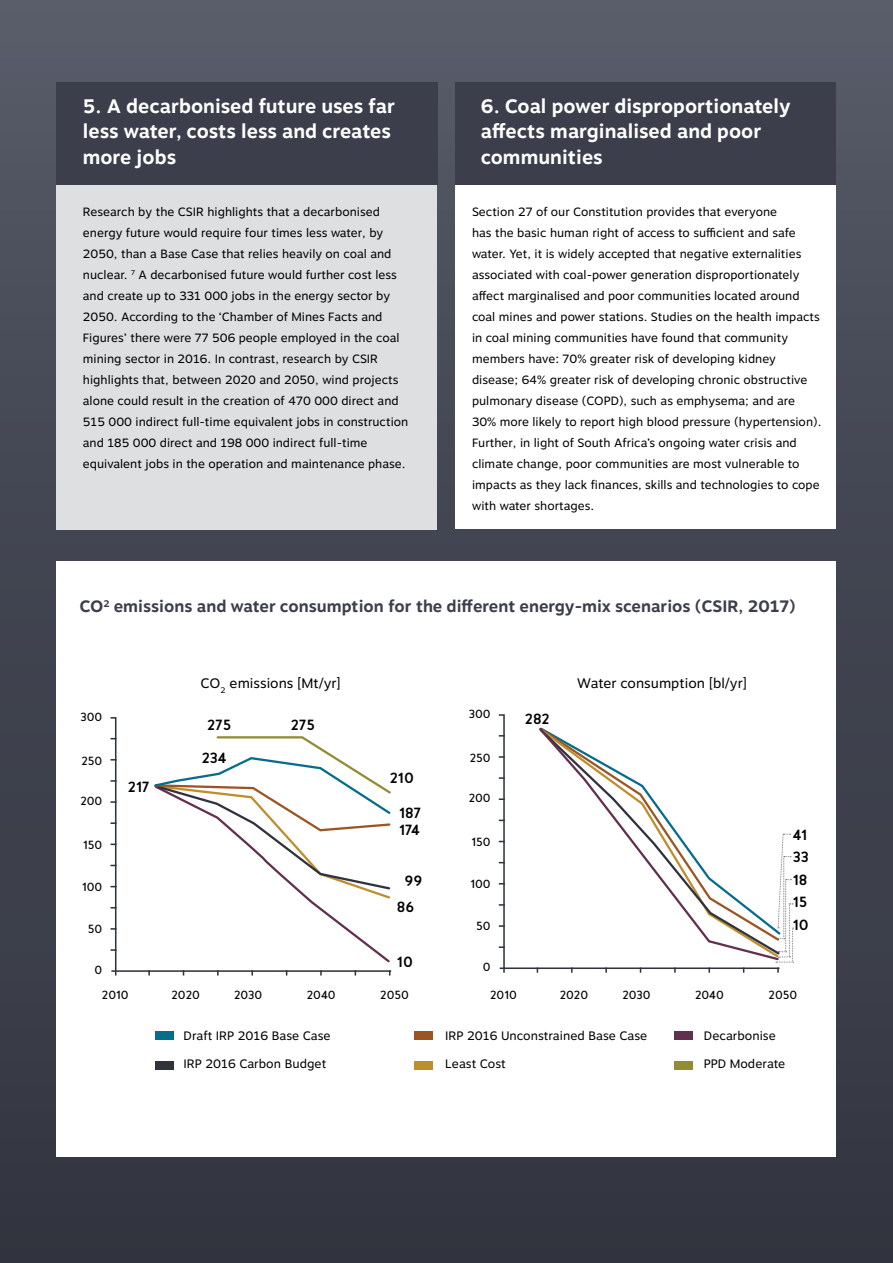
<style>
.page{position:relative;width:893px;height:1263px;background:#fff}
.page>*{position:absolute;margin:0;border:0;box-sizing:border-box;transform-origin:0 0}
.t1{font:700 19.5px/25.5px "Motiva Sans";color:#fff}
.t2{font:700 16.5px "Motiva Sans";color:#3c3f4b}
.t3{font:500 15.3px/22.6px "Halis R";color:#000}
.t4{font:13.8px "Motiva Sans";color:#000}
.t5{font:12.3px "Motiva Sans";color:#000}
.t6{font:12.3px "Halis R";color:#000}
.t7{font:12px/21px "Motiva Sans";color:#000}
</style>
<div class="page">
<div style="left:0;top:0;width:893px;height:1263px;background:linear-gradient(to bottom,#555966,#31343e)"></div>
<div style="left:56px;top:561px;width:780px;height:596px;background:#fff"></div>
<div style="left:455px;top:83px;width:381px;height:446px;background:#fff"></div>
<div style="left:56px;top:83px;width:381px;height:446px;background:#dedfe0"></div>
<hr style="left:111px;top:970px;width:280px;height:2px;background:#30323c">
<hr style="left:500px;top:967px;width:279px;height:2px;background:#30323c">
<svg style="left:154px;top:736px;width:237px;height:227px"></svg>
<svg style="left:110px;top:717px;width:7px;height:259px"></svg>
<svg style="left:498px;top:714px;width:8px;height:259px"></svg>
<svg style="left:539px;top:727px;width:237px;height:235px"></svg>
<div style="left:155px;top:1031px;width:19px;height:9px;background:#056d8c"></div>
<div style="left:414px;top:1031px;width:19px;height:9px;background:#9d5423"></div>
<div style="left:674px;top:1061px;width:19px;height:9px;background:#928d34"></div>
<div style="left:674px;top:1031px;width:19px;height:9px;background:#62304f"></div>
<div style="left:414px;top:1061px;width:19px;height:9px;background:#bd8e2d"></div>
<div style="left:155px;top:1061px;width:19px;height:9px;background:#30323c"></div>
<svg style="left:776px;top:834px;width:18px;height:139px"></svg>
<div style="left:56px;top:82px;width:381px;height:103px;background:#3c3f4b"></div>
<div style="left:455px;top:82px;width:381px;height:103px;background:#3c3f4b"></div>
<h1 class="t1" style="left:83px;top:93px;width:314px">5. A decarbonised future uses far less water, costs less and creates more jobs</h1>
<h1 class="t1" style="left:481px;top:93px;width:311px">6. Coal power disproportionately affects marginalised and poor communities</h1>
<p class="t7" style="left:83px;top:201px;width:327px">Research by the CSIR highlights that a decarbonised energy future would require four times less water, by 2050, than a Base Case that relies heavily on coal and nuclear. <sup>7</sup> A decarbonised future would further cost less and create up to 331 000 jobs in the energy sector by 2050. According to the ‘Chamber of Mines Facts and Figures’ there were 77 506 people employed in the coal mining sector in 2016. In contrast, research by CSIR highlights that, between 2020 and 2050, wind projects alone could result in the creation of 470 000 direct and 515 000 indirect full-time equivalent jobs in construction and 185 000 direct and 198 000 indirect full-time equivalent jobs in the operation and maintenance phase.</p>
<p class="t7" style="left:472px;top:201px;width:351px">Section 27 of our Constitution provides that everyone<br>has the basic human right of access to sufficient and safe water. Yet, it is widely accepted that negative externalities associated with coal-power generation disproportionately affect marginalised and poor communities located around coal mines and power stations. Studies on the health impacts in coal mining communities have found that community members have: 70% greater risk of developing kidney disease; 64% greater risk of developing chronic obstructive pulmonary disease (COPD), such as emphysema; and are 30% more likely to report high blood pressure (hypertension).<br>Further, in light of South Africa’s ongoing water crisis and climate change, poor communities are most vulnerable to impacts as they lack finances, skills and technologies to cope with water shortages.</p>
<h2 class="t2" style="left:79px;top:594px;width:718px">CO<sup>2</sup> emissions and water consumption for the different energy-mix scenarios (CSIR, 2017)</h2>
<p class="t4" style="left:201px;top:673px;width:142px">CO<sub>2</sub> emissions [Mt/yr]</p>
<p class="t4" style="left:577px;top:673px;width:171px">Water consumption [bl/yr]</p>
<p class="t3" style="left:207px;top:714px;width:26px">275</p>
<p class="t3" style="left:291px;top:714px;width:26px">275</p>
<p class="t6" style="left:80px;top:708px;width:23px">300</p>
<p class="t6" style="left:469px;top:705px;width:23px">300</p>
<p class="t6" style="left:81px;top:752px;width:22px">250</p>
<p class="t6" style="left:470px;top:749px;width:22px">250</p>
<p class="t6" style="left:80px;top:793px;width:24px">200</p>
<p class="t6" style="left:469px;top:790px;width:24px">200</p>
<p class="t6" style="left:83px;top:837px;width:21px">150</p>
<p class="t6" style="left:471px;top:834px;width:21px">150</p>
<p class="t6" style="left:82px;top:878px;width:22px">100</p>
<p class="t6" style="left:470px;top:875px;width:22px">100</p>
<p class="t6" style="left:88px;top:921px;width:16px">50</p>
<p class="t6" style="left:476px;top:918px;width:16px">50</p>
<p class="t6" style="left:95px;top:961px;width:9px">0</p>
<p class="t6" style="left:483px;top:958px;width:9px">0</p>
<p class="t6" style="left:102px;top:987px;width:28px">2010</p>
<p class="t6" style="left:171px;top:987px;width:30px">2020</p>
<p class="t6" style="left:234px;top:987px;width:30px">2030</p>
<p class="t6" style="left:307px;top:987px;width:30px">2040</p>
<p class="t6" style="left:380px;top:987px;width:30px">2050</p>
<p class="t6" style="left:490px;top:987px;width:28px">2010</p>
<p class="t6" style="left:560px;top:987px;width:30px">2020</p>
<p class="t6" style="left:622px;top:987px;width:30px">2030</p>
<p class="t6" style="left:695px;top:987px;width:30px">2040</p>
<p class="t6" style="left:769px;top:987px;width:30px">2050</p>
<p class="t5" style="left:184px;top:1027px;width:149px">Draft IRP 2016 Base Case</p>
<p class="t5" style="left:445px;top:1027px;width:204px">IRP 2016 Unconstrained Base Case</p>
<p class="t5" style="left:704px;top:1027px;width:73px">Decarbonise</p>
<p class="t5" style="left:184px;top:1055px;width:144px">IRP 2016 Carbon Budget</p>
<p class="t5" style="left:445px;top:1055px;width:62px">Least Cost</p>
<p class="t5" style="left:704px;top:1055px;width:83px">PPD Moderate</p>
<p class="t3" style="left:525px;top:708px;width:26px">282</p>
<p class="t3" style="left:202px;top:747px;width:26px">234</p>
<p class="t3" style="left:390px;top:767px;width:26px">210</p>
<p class="t3" style="left:128px;top:775px;width:23px">217</p>
<p class="t3" style="left:399px;top:804px;width:24px;line-height:17px">187<br>174</p>
<p class="t3" style="left:793px;top:823px;width:16px">41</p>
<p class="t3" style="left:793px;top:846px;width:18px;text-align:justify">33<br>18<br>15<br>10</p>
<p class="t3" style="left:397px;top:868px;width:27px;line-height:26.1px;text-align:center">99<br>86</p>
<p class="t3" style="left:397px;top:951px;width:18px">10</p>
</div>
